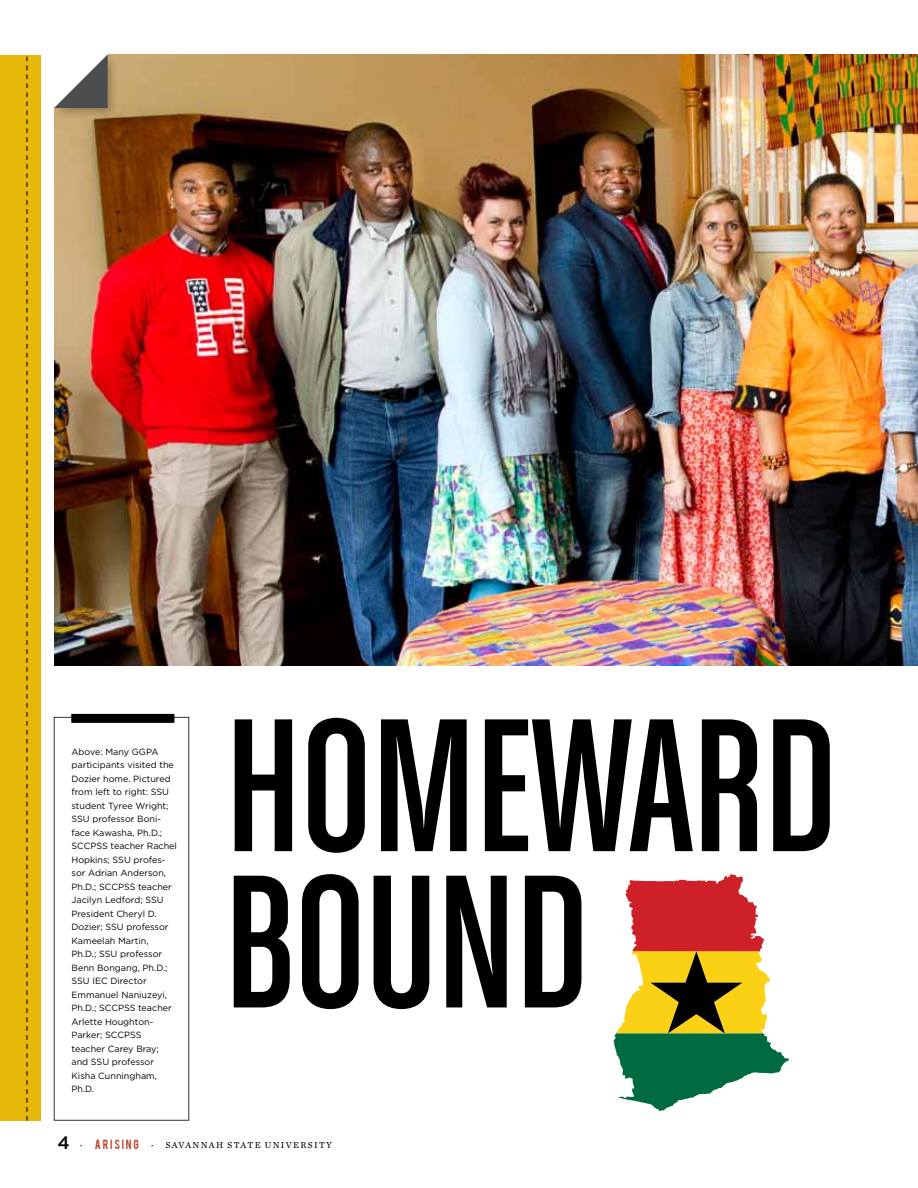
<style>
.page{position:relative;width:918px;height:1188px;background:#fff}
.page>*{position:absolute;margin:0;border:0;box-sizing:border-box;transform-origin:0 0}
.t1{font:202.05px/156.3px "Chalet Comprime Cologne Eighty";color:#000}
.t2{font:9px/13.5px "Gotham";color:#000}
.t3{font:9px "Chronicle Text G2";letter-spacing:.15em;color:#000}
.s1{font-family:"Gotham";font-weight:500;font-size:18px}
.s2{font-size:10.5px}
.s3{font-family:"Bebas";font-size:10.5px;color:#ba482f}
</style>
<div class="page">
<div style="left:71px;top:714px;width:103px;height:9px;background:#000"></div>
<div style="left:0;top:55px;width:40px;height:1066px;background:#e7b809"></div>
<svg style="left:26px;top:57px;width:2px;height:1063px"></svg>
<img style="left:54px;top:54px;width:864px;height:611px">
<svg style="left:613px;top:874px;width:176px;height:237px"></svg>
<div style="left:51px;top:52px;width:69px;height:69px;background:#000;opacity:.25"></div>
<svg style="left:51px;top:52px;width:65px;height:66px"></svg>
<p class="t2" style="left:72px;top:744px;width:107px">Above: Many GGPA participants visited the<br>Dozier home. Pictured from left to right: SSU student Tyree Wright;<br>SSU professor Boni&shy;face Kawasha, Ph.D.;<br>SCCPSS teacher Rachel<br>Hopkins; SSU profes&shy;sor Adrian Anderson,<br>Ph.D.; SCCPSS teacher<br>Jacilyn Ledford; SSU<br>President Cheryl D.<br>Dozier; SSU professor<br>Kameelah Martin,<br>Ph.D.; SSU professor<br>Benn Bongang, Ph.D.;<br>SSU IEC Director<br>Emmanuel Naniuzeyi,<br>Ph.D.; SCCPSS teacher<br>Arlette Houghton-<br>Parker; SCCPSS teacher Carey Bray; and SSU professor<br>Kisha Cunningham,<br>Ph.D.</p>
<h1 class="t1" style="left:225px;top:704px;width:614px">HOMEWARD<br>BOUND</h1>
<p class="t3" style="left:58px;top:1138px;width:276px"><span class="s1">4</span> <span class="s2">·</span> <span class="s3">ARISING</span> <span class="s2">·</span> SAVANNAH STATE UNIVERSITY</p>
</div>
